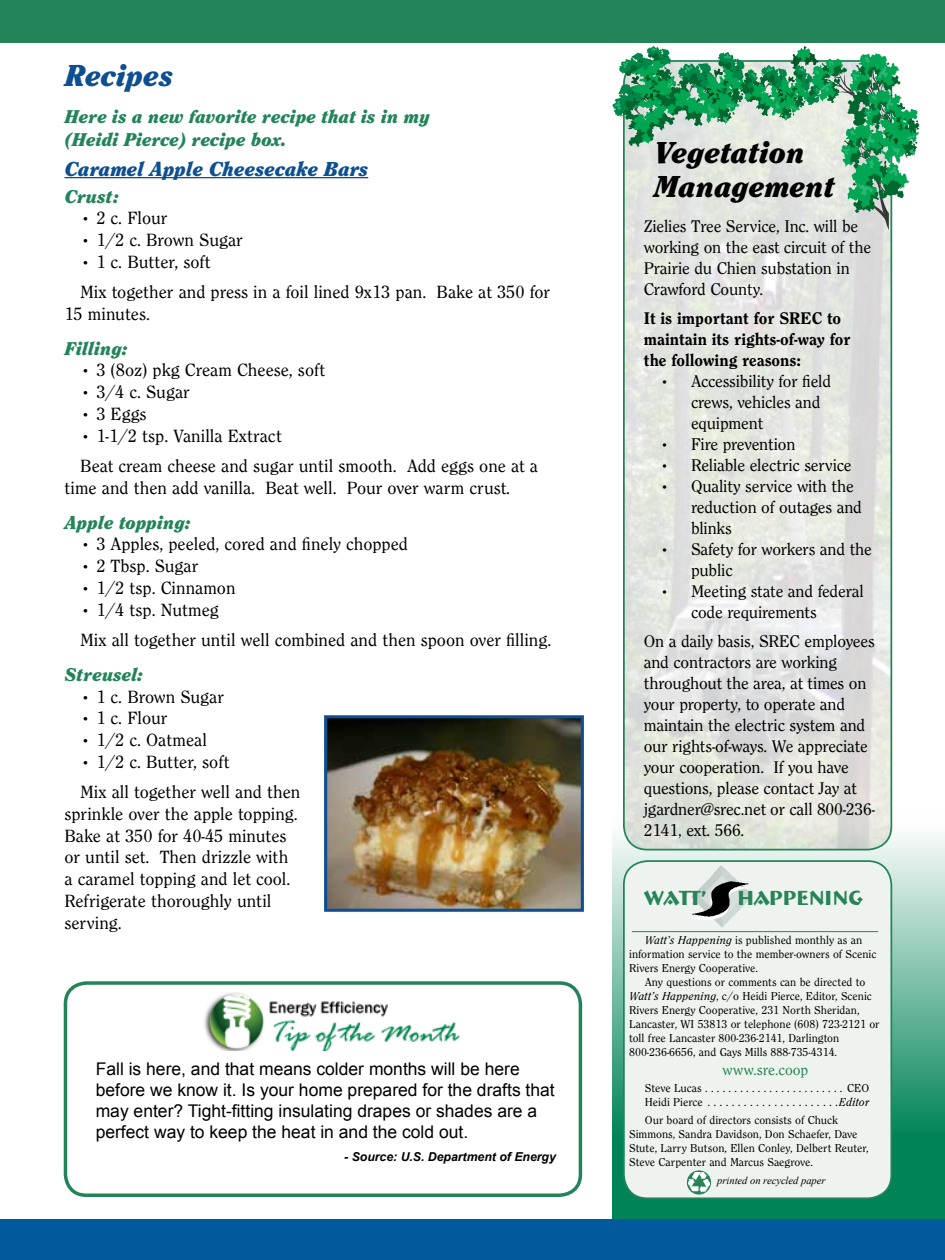
<style>
.page{position:relative;width:945px;height:1260px;background:#fff}
.page>*{position:absolute;margin:0;border:0;box-sizing:border-box;transform-origin:0 0}
.t1{font:31.5px/33.2px "Clearface Black Italic DTC";color:#000}
.t2{font:31.5px "Clearface Black Italic DTC";color:#0e4f91}
.t3{font:21px "Clearface Black Italic DTC";color:#0e4f91}
.t4{font:700 21px "Bremen BT";color:#268458}
.t5{font:19.25px/23.1px "Clearface Black Italic DTC";color:#23845a}
.t6{font:18.38px/21.9px "Clearface Regular DTC";color:#000}
.t7{font:17.5px/21px "Clearface Regular DTC";letter-spacing:-.01em;color:#000}
.t8{font:17.5px/21px "Arial";color:#000}
.t9{font:17.5px/21px "Clearface Heavy DTC";color:#000}
.t10{font:15.75px "Clearface Regular DTC";color:#268458}
.t11{font:italic 700 12.25px "Arial";color:#000}
.t12{font:11.9px/14px "Clearface Regular DTC";color:#000}
.t13{font:11.9px "Clearface Regular Italic DTC";color:#000}
.t14{font:italic 10.5px "Times New Roman";color:#000}
.s1{font-family:"Clearface Regular Italic DTC"}
.s2{font-family:"Clearface Regular DTC"}
</style>
<div class="page">
<svg style="left:612px;top:811px;width:333px;height:409px;background:#60b197"></svg>
<img style="left:624px;top:230px;width:267px;height:620px">
<div style="left:623px;top:60px;width:269px;height:791px;border:2px solid #23845a;border-radius:24px"></div>
<div style="left:624px;top:861px;width:267px;height:337px;background:#eff3ef;border-radius:24px"></div>
<div style="left:623px;top:860px;width:269px;height:339px;border:2px solid #23845a;border-radius:24px"></div>
<hr style="left:632px;top:931px;width:246px;height:1px;background:#268458">
<img style="left:706px;top:865px;width:47px;height:63px">
<img style="left:691px;top:896px;width:57px;height:24px">
<img style="left:692px;top:882px;width:56px;height:34px">
<div style="left:687px;top:1170px;width:24px;height:25px;border:2px solid #268458;border-radius:50%"></div>
<img style="left:689px;top:1173px;width:20px;height:19px">
<div style="left:0;top:0;width:945px;height:42px;background:#23845a"></div>
<div style="left:0;top:1220px;width:945px;height:40px;background:#005a9c"></div>
<svg style="left:612px;top:46px;width:308px;height:184px;background:#9ecbb2"></svg>
<hr style="left:64px;top:177px;width:304px;height:1px;background:#0e4f91">
<div style="left:64px;top:981px;width:518px;height:216px;border:4px solid #23845a;border-radius:21px"></div>
<img style="left:204px;top:992px;width:256px;height:58px">
<img style="left:328px;top:719px;width:252px;height:189px">
<div style="left:324px;top:715px;width:260px;height:197px;border:3px solid #0e4f91"></div>
<h1 class="t2" style="left:64px;top:57px;width:110px">Recipes</h1>
<p class="t5" style="left:64px;top:104px;width:367px">Here is a new favorite recipe that is in my (Heidi Pierce) recipe box.</p>
<p class="t3" style="left:64px;top:156px;width:305px">Caramel Apple Cheesecake Bars</p>
<p class="t5" style="left:64px;top:184px;width:56px">Crust:</p>
<p class="t6" style="left:80px;top:207px;width:89px">• 2 c. Flour</p>
<p class="t6" style="left:80px;top:229px;width:164px">• 1/2 c. Brown Sugar</p>
<p class="t6" style="left:80px;top:247px;width:472px;line-height:29.8px">• 1 c. Butter, soft<br>Mix together and press in a foil lined 9x13 pan. Bake at 350 for</p>
<p class="t6" style="left:64px;top:302px;width:87px">15 minutes.</p>
<p class="t5" style="left:64px;top:336px;width:64px">Filling:</p>
<p class="t6" style="left:80px;top:359px;width:246px">• 3 (8oz) pkg Cream Cheese, soft</p>
<p class="t6" style="left:80px;top:381px;width:111px">• 3/4 c. Sugar</p>
<p class="t6" style="left:80px;top:403px;width:68px">• 3 Eggs</p>
<p class="t6" style="left:80px;top:421px;width:459px;line-height:29.8px">• 1-1/2 tsp. Vanilla Extract<br>Beat cream cheese and sugar until smooth. Add eggs one at a</p>
<p class="t6" style="left:64px;top:476px;width:447px">time and then add vanilla. Beat well. Pour over warm crust.</p>
<p class="t5" style="left:64px;top:510px;width:127px">Apple topping:</p>
<p class="t6" style="left:80px;top:533px;width:329px">• 3 Apples, peeled, cored and finely chopped</p>
<p class="t6" style="left:80px;top:555px;width:120px">• 2 Tbsp. Sugar</p>
<p class="t6" style="left:80px;top:577px;width:157px">• 1/2 tsp. Cinnamon</p>
<p class="t6" style="left:80px;top:595px;width:473px;line-height:29.8px">• 1/4 tsp. Nutmeg<br>Mix all together until well combined and then spoon over filling.</p>
<p class="t5" style="left:64px;top:662px;width:80px">Streusel:</p>
<p class="t6" style="left:80px;top:685px;width:145px">• 1 c. Brown Sugar</p>
<p class="t6" style="left:80px;top:707px;width:89px">• 1 c. Flour</p>
<p class="t6" style="left:80px;top:729px;width:128px">• 1/2 c. Oatmeal</p>
<p class="t6" style="left:80px;top:747px;width:222px;line-height:29.8px">• 1/2 c. Butter, soft<br>Mix all together well and then</p>
<p class="t6" style="left:64px;top:802px;width:235px">sprinkle over the apple topping.<br>Bake at 350 for 40-45 minutes or until set. Then drizzle with a caramel topping and let cool.<br>Refrigerate thoroughly until serving.</p>
<p class="t8" style="left:96px;top:1059px;width:461px">Fall is here, and that means colder months will be here before we know it. Is your home prepared for the drafts that may enter? Tight-fitting insulating drapes or shades are a perfect way to keep the heat in and the cold out.</p>
<p class="t11" style="left:344px;top:1148px;width:213px">- Source: U.S. Department of Energy</p>
<h1 class="t1" style="left:654px;top:136px;width:182px">Vegetation<br>Management</h1>
<p class="t7" style="left:644px;top:215px;width:229px">Zielies Tree Service, Inc. will be working on the east circuit of the<br>Prairie du Chien substation in<br>Crawford County.</p>
<p class="t9" style="left:644px;top:307px;width:208px">It is important for SREC to maintain its rights-of-way for the following reasons:</p>
<p class="t7" style="left:691px;top:370px;width:142px;text-indent:-32px">• Accessibility for field crews, vehicles and equipment</p>
<p class="t7" style="left:660px;top:433px;width:137px">• Fire prevention</p>
<p class="t7" style="left:660px;top:454px;width:194px">• Reliable electric service</p>
<p class="t7" style="left:691px;top:475px;width:172px;text-indent:-32px">• Quality service with the reduction of outages and blinks</p>
<p class="t7" style="left:691px;top:538px;width:182px;text-indent:-32px">• Safety for workers and the public</p>
<p class="t7" style="left:691px;top:580px;width:174px;text-indent:-32px">• Meeting state and federal code requirements</p>
<p class="t7" style="left:644px;top:630px;width:233px">On a daily basis, SREC employees and contractors are working throughout the area, at times on your property, to operate and maintain the electric system and our rights-of-ways. We appreciate your cooperation. If you have questions, please contact Jay at jgardner@srec.net or call 800-236-<br>2141, ext. 566.</p>
<p class="t4" style="left:645px;top:885px;width:63px">WATT’</p>
<p class="t4" style="left:738px;top:885px;width:127px">HAPPENING</p>
<p class="t12" style="left:629px;top:933px;width:249px;text-indent:16px"><span class="s1">Watt’s Happening</span> is published monthly as an information service to the member-owners of Scenic<br>Rivers Energy Cooperative.</p>
<p class="t12" style="left:629px;top:975px;width:252px;text-indent:16px">Any questions or comments can be directed to <span class="s1">Watt’s Happening</span>, c/o Heidi Pierce, Editor, Scenic Rivers Energy Cooperative, 231 North Sheridan, Lancaster, WI 53813 or telephone (608) 723-2121 or toll free Lancaster 800-236-2141, Darlington 800-236-6656, and Gays Mills 888-735-4314.</p>
<p class="t10" style="left:722px;top:1061px;width:88px">www.sre.coop</p>
<p class="t12" style="left:645px;top:1081px;width:61px">Steve Lucas.........................</p>
<p class="t12" style="left:847px;top:1081px;width:24px">CEO</p>
<p class="t13" style="left:645px;top:1095px;width:64px"><span class="s2">Heidi Pierce</span> ......................</p>
<p class="t13" style="left:839px;top:1095px;width:32px">Editor</p>
<p class="t12" style="left:629px;top:1113px;width:241px;text-indent:16px">Our board of directors consists of Chuck Simmons, Sandra Davidson, Don Schaefer, Dave Stute, Larry Butson, Ellen Conley, Delbert Reuter, Steve Carpenter and Marcus Saegrove.</p>
<p class="t14" style="left:717px;top:1173px;width:110px">printed on recycled paper</p>
<p class="t14" style="left:715px;top:1175px;width:110px">printed on recycled paper</p>
</div>
